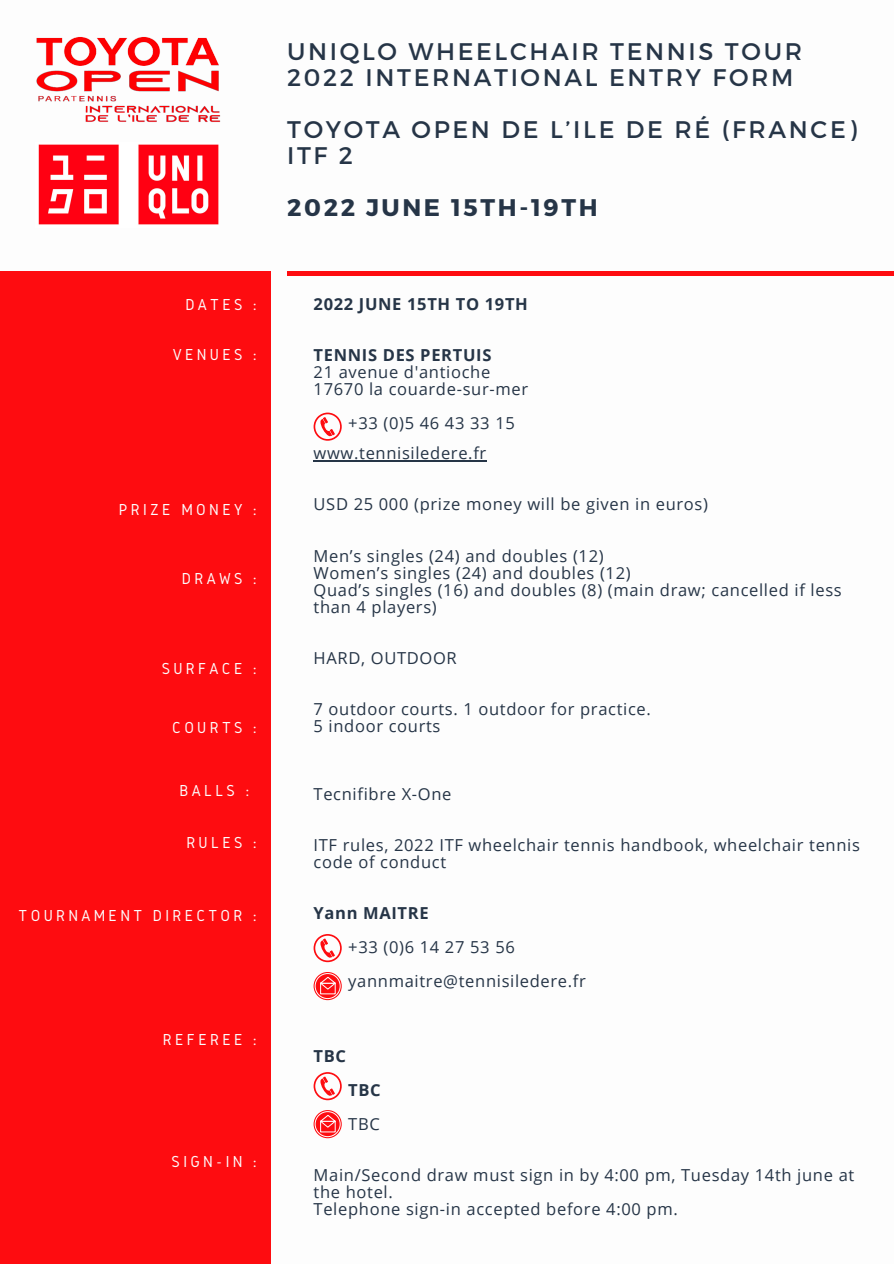
<style>
.page{position:relative;width:894px;height:1264px;background:#fff}
.page>*{position:absolute;margin:0;border:0;box-sizing:border-box;transform-origin:0 0}
.t1{font:24px "Montserrat";letter-spacing:.11em;color:#263547}
.t2{font:700 24px "Montserrat";letter-spacing:.11em;color:#263547}
.t3{font:16.5px/17px "Open Sans";letter-spacing:.04em;color:#263547}
.t4{font:16.5px "Gidole";letter-spacing:.2em;color:#fdfdfd}
.t5{font:700 16.5px "Open Sans";letter-spacing:.04em;color:#263547}
</style>
<div class="page">
<hr style="left:288px;top:271px;width:605px;height:4px;background:#fe0c10">
<div style="left:0;top:271px;width:270px;height:992px;background:#fe0c10"></div>
<img style="left:36px;top:37px;width:185px;height:86px">
<img style="left:38px;top:144px;width:180px;height:81px">
<hr style="left:313px;top:460px;width:174px;height:1px;background:#263547">
<svg style="left:313px;top:934px;width:28px;height:28px"></svg>
<svg style="left:313px;top:972px;width:28px;height:28px"></svg>
<div style="left:315px;top:973px;width:25px;height:25px;border:1px solid #fff;border-radius:50%"></div>
<svg style="left:319px;top:976px;width:18px;height:13px"></svg>
<svg style="left:313px;top:1072px;width:28px;height:28px"></svg>
<svg style="left:313px;top:1110px;width:28px;height:28px"></svg>
<div style="left:315px;top:1111px;width:25px;height:25px;border:1px solid #fff;border-radius:50%"></div>
<svg style="left:319px;top:1114px;width:18px;height:13px"></svg>
<svg style="left:313px;top:412px;width:28px;height:29px"></svg>
<p class="t1" style="left:287px;top:36px;width:516px">UNIQLO WHEELCHAIR TENNIS TOUR</p>
<p class="t1" style="left:287px;top:62px;width:507px">2022 INTERNATIONAL ENTRY FORM</p>
<p class="t1" style="left:287px;top:114px;width:571px">TOYOTA OPEN DE L’ILE DE RÉ (FRANCE)</p>
<p class="t1" style="left:287px;top:140px;width:67px">ITF 2</p>
<p class="t2" style="left:287px;top:191px;width:312px">2022 JUNE 15TH-19TH</p>
<p class="t4" style="left:185px;top:295px;width:73px">DATES :</p>
<p class="t4" style="left:173px;top:345px;width:85px">VENUES :</p>
<p class="t4" style="left:119px;top:500px;width:139px">PRIZE MONEY :</p>
<p class="t4" style="left:182px;top:569px;width:76px">DRAWS :</p>
<p class="t4" style="left:162px;top:659px;width:96px">SURFACE :</p>
<p class="t4" style="left:172px;top:718px;width:86px">COURTS :</p>
<p class="t4" style="left:179px;top:781px;width:71px">BALLS :</p>
<p class="t4" style="left:186px;top:833px;width:72px">RULES :</p>
<p class="t4" style="left:19px;top:906px;width:239px">TOURNAMENT DIRECTOR :</p>
<p class="t4" style="left:163px;top:1030px;width:95px">REFEREE :</p>
<p class="t4" style="left:171px;top:1151px;width:86px">SIGN-IN :</p>
<p class="t5" style="left:313px;top:292px;width:216px">2022 JUNE 15TH TO 19TH</p>
<p class="t5" style="left:313px;top:343px;width:179px">TENNIS DES PERTUIS</p>
<p class="t3" style="left:313px;top:363px;width:178px">21 avenue d'antioche</p>
<p class="t3" style="left:313px;top:380px;width:216px">17670 la couarde-sur-mer</p>
<p class="t3" style="left:348px;top:414px;width:168px">+33 (0)5 46 43 33 15</p>
<p class="t3" style="left:313px;top:444px;width:174px">www.tennisiledere.fr</p>
<p class="t3" style="left:313px;top:495px;width:396px">USD 25 000 (prize money will be given in euros)</p>
<p class="t3" style="left:313px;top:546px;width:291px">Men’s singles (24) and doubles (12)</p>
<p class="t3" style="left:313px;top:563px;width:318px">Women’s singles (24) and doubles (12)</p>
<p class="t3" style="left:313px;top:580px;width:529px">Quad’s singles (16) and doubles (8) (main draw; cancelled if less than 4 players)</p>
<p class="t3" style="left:313px;top:648px;width:145px">HARD, OUTDOOR</p>
<p class="t3" style="left:313px;top:700px;width:339px">7 outdoor courts. 1 outdoor for practice.</p>
<p class="t3" style="left:313px;top:717px;width:128px">5 indoor courts</p>
<p class="t3" style="left:313px;top:785px;width:139px">Tecnifibre X-One</p>
<p class="t3" style="left:313px;top:836px;width:547px">ITF rules, 2022 ITF wheelchair tennis handbook, wheelchair tennis code of conduct</p>
<p class="t5" style="left:313px;top:901px;width:117px">Yann MAITRE</p>
<p class="t3" style="left:348px;top:938px;width:168px">+33 (0)6 14 27 53 56</p>
<p class="t3" style="left:348px;top:972px;width:239px">yannmaitre@tennisiledere.fr</p>
<p class="t5" style="left:313px;top:1044px;width:34px">TBC</p>
<p class="t5" style="left:348px;top:1078px;width:34px">TBC</p>
<p class="t3" style="left:348px;top:1115px;width:33px">TBC</p>
<p class="t3" style="left:313px;top:1166px;width:542px">Main/Second draw must sign in by 4:00 pm, Tuesday 14th june at the hotel.</p>
<p class="t3" style="left:313px;top:1200px;width:365px">Telephone sign-in accepted before 4:00 pm.</p>
</div>
